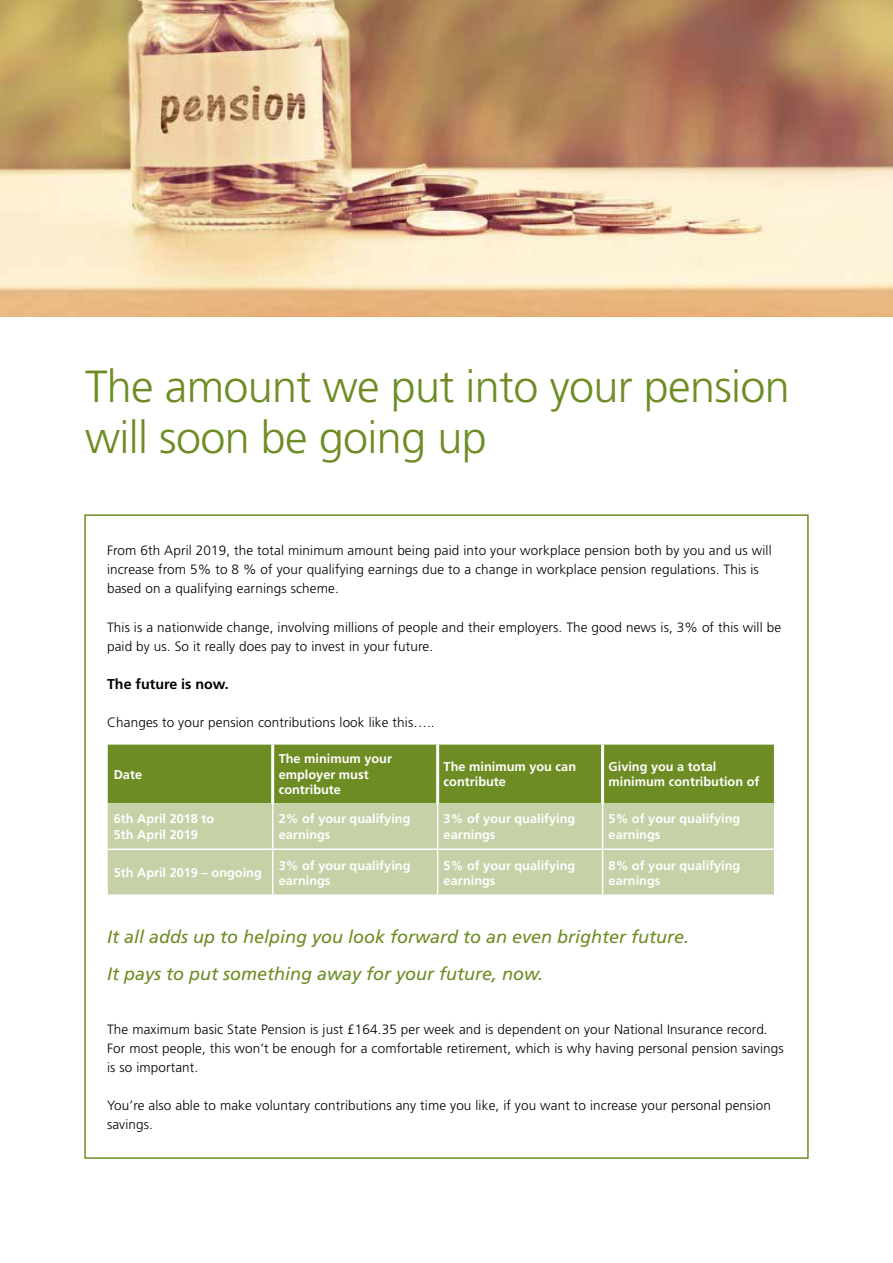
<style>
.page{position:relative;width:893px;height:1263px;background:#fff}
.page>*{position:absolute;margin:0;border:0;box-sizing:border-box;transform-origin:0 0}
.t1{font:300 45px/51px "Frutiger LT Std";letter-spacing:-.015em;color:#6d8d24}
.t2{font:italic 18px/36.8px "Frutiger LT Std";color:#6d8d24}
.t3{font:700 14.25px "Frutiger LT Std";color:#000}
.t4{font:300 13.5px/19.2px "Frutiger LT Std";letter-spacing:.01em;color:#000}
.t5{font:700 12.75px/15.3px "Frutiger LT Std";color:#fff}
</style>
<div class="page">
<img style="left:0;top:0;width:893px;height:316px">
<div style="left:108px;top:745px;width:666px;height:58px;background:#6d8d24"></div>
<div style="left:108px;top:803px;width:666px;height:91px;background:#c5d1a7"></div>
<hr style="left:271px;top:745px;width:3px;height:58px;background:#fff">
<hr style="left:436px;top:745px;width:3px;height:58px;background:#fff">
<hr style="left:601px;top:745px;width:3px;height:58px;background:#fff">
<hr style="left:272px;top:803px;width:1px;height:45px;background:#fff">
<hr style="left:437px;top:803px;width:1px;height:45px;background:#fff">
<hr style="left:602px;top:803px;width:1px;height:45px;background:#fff">
<hr style="left:108px;top:848px;width:165px;height:2px;background:#fff">
<hr style="left:273px;top:848px;width:165px;height:2px;background:#fff">
<hr style="left:272px;top:850px;width:1px;height:44px;background:#fff">
<hr style="left:438px;top:848px;width:165px;height:2px;background:#fff">
<hr style="left:437px;top:850px;width:1px;height:44px;background:#fff">
<hr style="left:603px;top:848px;width:171px;height:2px;background:#fff">
<hr style="left:602px;top:850px;width:1px;height:44px;background:#fff">
<h1 class="t1" style="left:85px;top:362px;width:706px">The amount we put into your pension will soon be going up</h1>
<p class="t4" style="left:107px;top:541px;width:666px">From 6th April 2019, the total minimum amount being paid into your workplace pension both by you and us will increase from 5% to 8 % of your qualifying earnings due to a change in workplace pension regulations. This is based on a qualifying earnings scheme.</p>
<p class="t4" style="left:107px;top:618px;width:676px">This is a nationwide change, involving millions of people and their employers. The good news is, 3% of this will be paid by us. So it really does pay to invest in your future.</p>
<p class="t3" style="left:107px;top:676px;width:123px">The future is now.</p>
<p class="t4" style="left:107px;top:713px;width:329px">Changes to your pension contributions look like this…..</p>
<p class="t5" style="left:114px;top:767px;width:30px">Date</p>
<p class="t5" style="left:279px;top:751px;width:115px">The minimum your employer must contribute</p>
<p class="t5" style="left:444px;top:759px;width:134px">The minimum you can contribute</p>
<p class="t5" style="left:609px;top:759px;width:152px">Giving you a total minimum contribution of</p>
<p class="t5" style="left:114px;top:811px;width:102px">6th April 2018 to<br>5th April 2019</p>
<p class="t5" style="left:279px;top:811px;width:133px">2% of your qualifying earnings</p>
<p class="t5" style="left:444px;top:811px;width:133px">3% of your qualifying earnings</p>
<p class="t5" style="left:609px;top:811px;width:133px">5% of your qualifying earnings</p>
<p class="t5" style="left:114px;top:865px;width:150px">5th April 2019 – ongoing</p>
<p class="t5" style="left:279px;top:858px;width:133px">3% of your qualifying earnings</p>
<p class="t5" style="left:444px;top:858px;width:133px">5% of your qualifying earnings</p>
<p class="t5" style="left:609px;top:858px;width:133px">8% of your qualifying earnings</p>
<h2 class="t2" style="left:107px;top:918px;width:584px">It all adds up to helping you look forward to an even brighter future.<br>It pays to put something away for your future, now.</h2>
<p class="t4" style="left:107px;top:1020px;width:678px">The maximum basic State Pension is just £164.35 per week and is dependent on your National Insurance record.<br>For most people, this won’t be enough for a comfortable retirement, which is why having personal pension savings is so important.</p>
<p class="t4" style="left:107px;top:1096px;width:665px">You’re also able to make voluntary contributions any time you like, if you want to increase your personal pension savings.</p>
</div>
